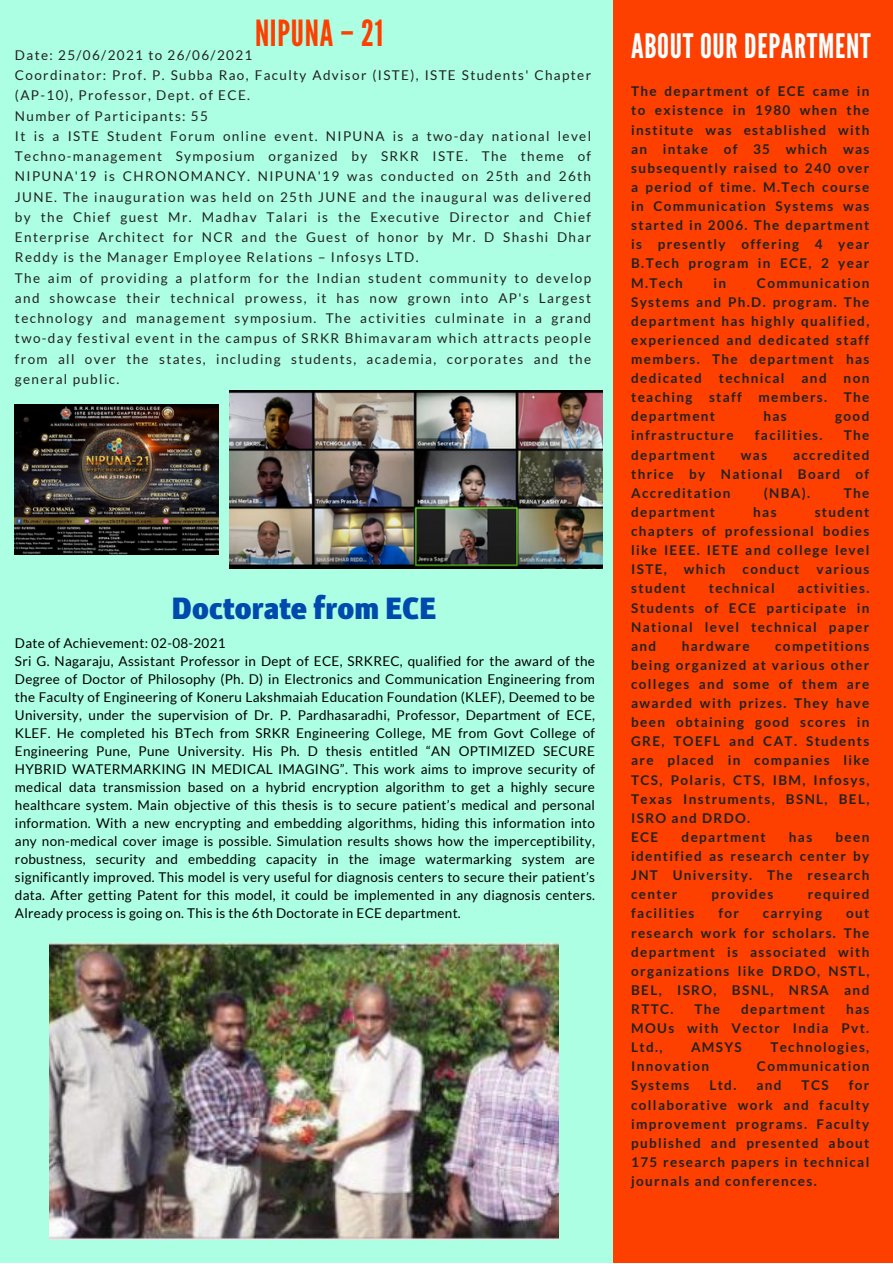
<style>
.page{position:relative;width:893px;height:1264px;background:#fff}
.page>*{position:absolute;margin:0;border:0;box-sizing:border-box;transform-origin:0 0}
.t1{font:36px "League Gothic";letter-spacing:.02em;color:#fd4000}
.t2{font:34.5px "OS Aran 800";letter-spacing:.005em;color:#004aad}
.t3{font:33.6px "League Gothic";letter-spacing:.02em;color:#fff}
.t4{font:700 13.5px/19px "Lato";letter-spacing:.1em;color:#222;text-align:justify}
.t5{font:13.5px/18px "Lato";letter-spacing:.02em;color:#000;text-align:justify}
.t6{font:13.5px/20.2px "Lato";letter-spacing:.1em;color:#222;text-align:justify}
</style>
<div class="page">
<div style="left:0;top:0;width:892px;height:1262px;background:#adffe4"></div>
<div style="left:613px;top:0;width:279px;height:1262px;background:#fd4000"></div>
<img style="left:15px;top:404px;width:203px;height:150px">
<img style="left:229px;top:390px;width:373px;height:178px">
<img style="left:50px;top:943px;width:508px;height:296px">
<p class="t1" style="left:255px;top:12px;width:130px">NIPUNA – 21</p>
<p class="t6" style="left:15px;top:45px;width:239px">Date: 25/06/2021 to 26/06/2021</p>
<p class="t6" style="left:15px;top:65px;width:577px">Coordinator: Prof. P. Subba Rao, Faculty Advisor (ISTE), ISTE Students' Chapter (AP-10), Professor, Dept. of ECE.</p>
<p class="t6" style="left:15px;top:105px;width:194px">Number of Participants: 55</p>
<p class="t6" style="left:15px;top:126px;width:577px">It is a ISTE Student Forum online event. NIPUNA is a two-day national level Techno-management Symposium organized by SRKR ISTE. The theme of NIPUNA'19 is CHRONOMANCY. NIPUNA'19 was conducted on 25th and 26th JUNE. The inauguration was held on 25th JUNE and the inaugural was delivered by the Chief guest Mr. Madhav Talari is the Executive Director and Chief Enterprise Architect for NCR and the Guest of honor by Mr. D Shashi Dhar Reddy is the Manager Employee Relations – Infosys LTD.</p>
<p class="t6" style="left:15px;top:267px;width:577px">The aim of providing a platform for the Indian student community to develop and showcase their technical prowess, it has now grown into AP's Largest technology and management symposium. The activities culminate in a grand two-day festival event in the campus of SRKR Bhimavaram which attracts people from all over the states, including students, academia, corporates and the general public.</p>
<p class="t2" style="left:172px;top:593px;width:266px">Doctorate from ECE</p>
<p class="t5" style="left:15px;top:634px;width:212px">Date of Achievement: 02-08-2021</p>
<p class="t5" style="left:15px;top:652px;width:581px">Sri G. Nagaraju, Assistant Professor in Dept of ECE, SRKREC, qualified for the award of the Degree of Doctor of Philosophy (Ph. D) in Electronics and Communication Engineering from the Faculty of Engineering of Koneru Lakshmaiah Education Foundation (KLEF), Deemed to be University, under the supervision of Dr. P. Pardhasaradhi, Professor, Department of ECE, KLEF. He completed his BTech from SRKR Engineering College, ME from Govt College of Engineering Pune, Pune University. His Ph. D thesis entitled “AN OPTIMIZED SECURE HYBRID WATERMARKING IN MEDICAL IMAGING”. This work aims to improve security of medical data transmission based on a hybrid encryption algorithm to get a highly secure healthcare system. Main objective of this thesis is to secure patient’s medical and personal information. With a new encrypting and embedding algorithms, hiding this information into any non-medical cover image is possible. Simulation results shows how the imperceptibility, robustness, security and embedding capacity in the image watermarking system are significantly improved. This model is very useful for diagnosis centers to secure their patient’s data. After getting Patent for this model, it could be implemented in any diagnosis centers.<br>Already process is going on. This is the 6th Doctorate in ECE department.</p>
<p class="t3" style="left:631px;top:26px;width:241px">ABOUT OUR DEPARTMENT</p>
<p class="t4" style="left:631px;top:82px;width:240px">The department of ECE came in to existence in 1980 when the institute was established with an intake of 35 which was subsequently raised to 240 over a period of time. M.Tech course in Communication Systems was started in 2006. The department is presently offering 4 year B.Tech program in ECE, 2 year M.Tech</p>
<p class="t4" style="left:631px;top:273px;width:240px;text-indent:126px">Communication Systems and Ph.D. program. The department has highly qualified, experienced and dedicated staff members. The department has dedicated</p>
<p class="t4" style="left:713px;top:273px;width:14px">in</p>
<p class="t4" style="left:718px;top:368px;width:67px">technical</p>
<p class="t4" style="left:801px;top:368px;width:27px">and</p>
<p class="t4" style="left:631px;top:368px;width:240px;text-indent:212px">non teaching staff members. The department</p>
<p class="t4" style="left:763px;top:406px;width:25px">has</p>
<p class="t4" style="left:835px;top:406px;width:36px">good</p>
<p class="t4" style="left:631px;top:426px;width:104px">infrastructure</p>
<p class="t4" style="left:754px;top:426px;width:69px">facilities.</p>
<p class="t4" style="left:843px;top:426px;width:27px">The</p>
<p class="t4" style="left:631px;top:445px;width:85px">department</p>
<p class="t4" style="left:740px;top:445px;width:28px">was</p>
<p class="t4" style="left:631px;top:445px;width:240px;text-indent:162px">accredited thrice by National Board of Accreditation</p>
<p class="t4" style="left:763px;top:483px;width:48px">(NBA).</p>
<p class="t4" style="left:843px;top:483px;width:27px">The</p>
<p class="t4" style="left:631px;top:502px;width:85px">department</p>
<p class="t4" style="left:753px;top:502px;width:25px">has</p>
<p class="t4" style="left:631px;top:502px;width:240px;text-indent:183px">student chapters of professional bodies like IEEE. IETE and college level ISTE,</p>
<p class="t4" style="left:684px;top:559px;width:43px">which</p>
<p class="t4" style="left:742px;top:559px;width:58px">conduct</p>
<p class="t4" style="left:816px;top:559px;width:54px">various</p>
<p class="t4" style="left:631px;top:578px;width:56px">student</p>
<p class="t4" style="left:708px;top:578px;width:67px">technical</p>
<p class="t4" style="left:631px;top:578px;width:240px;text-indent:166px">activities.<br>Students of ECE participate in National level technical paper and</p>
<p class="t4" style="left:681px;top:636px;width:69px">hardware</p>
<p class="t4" style="left:631px;top:636px;width:240px;text-indent:144px">competitions being organized at various other colleges and some of them are awarded with prizes. They have been obtaining good scores in GRE, TOEFL and CAT. Students are placed in companies like TCS, Polaris, CTS, IBM, Infosys, Texas Instruments, BSNL, BEL, ISRO and DRDO.</p>
<p class="t4" style="left:631px;top:827px;width:29px">ECE</p>
<p class="t4" style="left:681px;top:827px;width:85px">department</p>
<p class="t4" style="left:788px;top:827px;width:25px">has</p>
<p class="t4" style="left:631px;top:827px;width:240px;text-indent:204px">been identified as research center by JNT University. The research center</p>
<p class="t4" style="left:711px;top:884px;width:63px">provides</p>
<p class="t4" style="left:807px;top:884px;width:63px">required</p>
<p class="t4" style="left:631px;top:903px;width:65px">facilities</p>
<p class="t4" style="left:718px;top:903px;width:22px">for</p>
<p class="t4" style="left:762px;top:903px;width:61px">carrying</p>
<p class="t4" style="left:631px;top:903px;width:240px;text-indent:215px">out research work for scholars. The department is associated with organizations like DRDO, NSTL, BEL, ISRO, BSNL, NRSA and RTTC.</p>
<p class="t4" style="left:631px;top:999px;width:240px;text-indent:215px">has MOUs with Vector India Pvt.<br>Ltd.,</p>
<p class="t4" style="left:694px;top:999px;width:27px">The</p>
<p class="t4" style="left:741px;top:999px;width:85px">department</p>
<p class="t4" style="left:691px;top:1037px;width:52px">AMSYS</p>
<p class="t4" style="left:770px;top:1037px;width:100px">Technologies,</p>
<p class="t4" style="left:631px;top:1056px;width:79px">Innovation</p>
<p class="t4" style="left:757px;top:1056px;width:114px">Communication</p>
<p class="t4" style="left:631px;top:1075px;width:60px">Systems</p>
<p class="t4" style="left:709px;top:1075px;width:28px">Ltd.</p>
<p class="t4" style="left:756px;top:1075px;width:27px">and</p>
<p class="t4" style="left:801px;top:1075px;width:28px">TCS</p>
<p class="t4" style="left:631px;top:1075px;width:240px;text-indent:217px">for collaborative work and faculty improvement programs. Faculty published and presented about 175 research papers in technical journals and conferences.</p>
</div>
